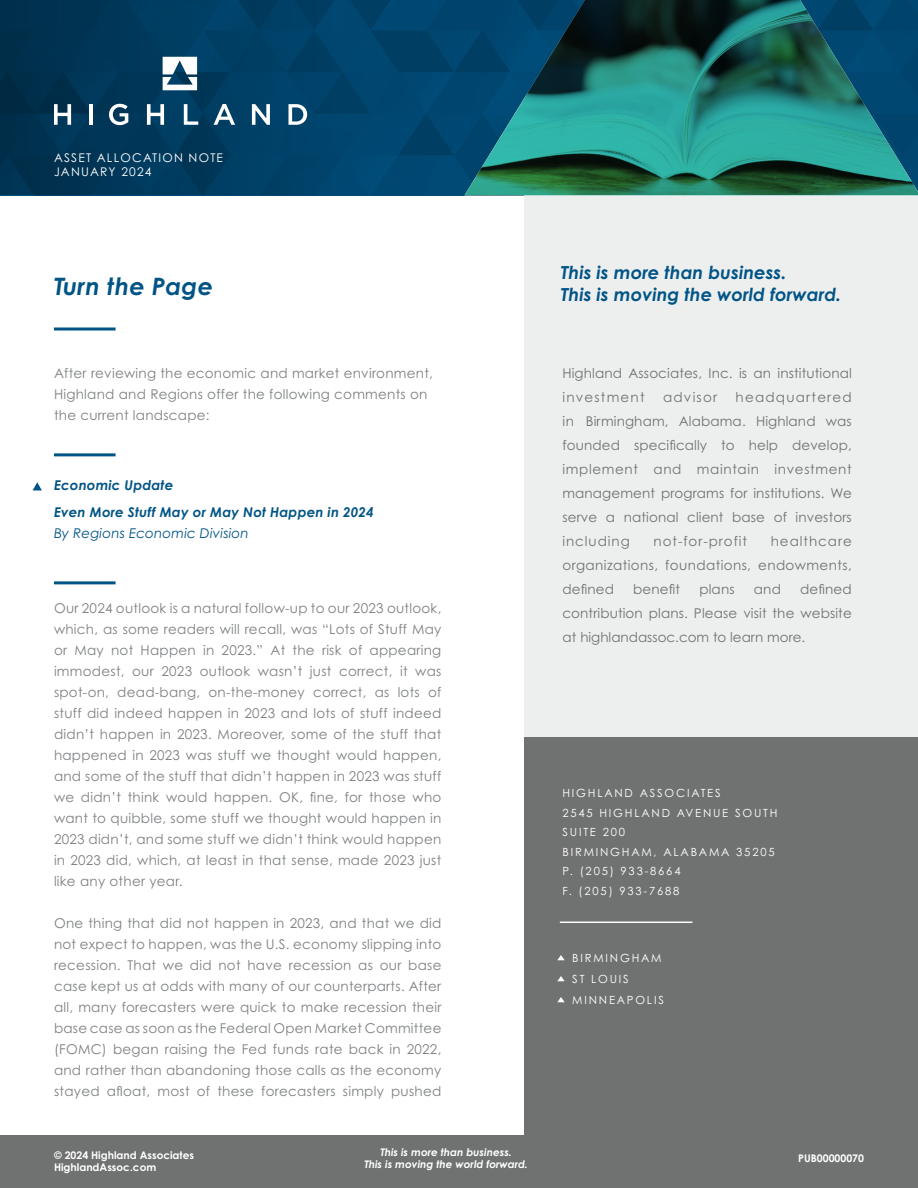
<style>
.page{position:relative;width:918px;height:1188px;background:#fff}
.page>*{position:absolute;margin:0;border:0;box-sizing:border-box;transform-origin:0 0}
.t1{font:italic 700 24px "Century Gothic Std";letter-spacing:.01em;color:#015486}
.t2{font:italic 700 18px/21.6px "Century Gothic Std";color:#015486}
.t3{font:13.5px/21px "Century Gothic Std";letter-spacing:.02em;color:#7e8083;text-align:justify}
.t4{font:13.5px/24px "Century Gothic Std";letter-spacing:.01em;color:#707271;text-align:justify}
.t5{font:italic 700 13.5px/26.7px "Century Gothic Std";letter-spacing:.01em;color:#015486}
.t6{font:italic 13.5px "Century Gothic Std";letter-spacing:.01em;color:#015486}
.t7{font:13.5px "Century Gothic Std";letter-spacing:.07em;color:#707271}
.t8{font:13.5px "Century Gothic Std";letter-spacing:.09em;color:#707271}
.t9{font:12px/14.4px "Century Gothic Std";letter-spacing:.1em;color:#fff}
.t10{font:11.25px/19.5px "Century Gothic Std";letter-spacing:.16em;color:#fff}
.t11{font:italic 700 10.5px/12.6px "Century Gothic Std";color:#fff;text-align:center}
.t12{font:700 10.5px/12.6px "Century Gothic Std";color:#fff}
.t13{font:700 10.5px "Century Gothic";color:#fff}
</style>
<div class="page">
<img style="left:362px;top:0;width:103px;height:195px">
<div style="left:0;top:0;width:362px;height:195px;background:linear-gradient(to right,#002f4c,#004670)"></div>
<svg style="left:163px;top:57px;width:34px;height:33px"></svg>
<svg style="left:54px;top:104px;width:17px;height:21px"></svg>
<hr style="left:89px;top:104px;width:4px;height:21px;background:#fff">
<svg style="left:109px;top:104px;width:19px;height:21px"></svg>
<svg style="left:147px;top:104px;width:17px;height:21px"></svg>
<svg style="left:184px;top:104px;width:14px;height:21px"></svg>
<svg style="left:214px;top:104px;width:21px;height:21px"></svg>
<svg style="left:252px;top:104px;width:18px;height:21px"></svg>
<svg style="left:288px;top:104px;width:19px;height:21px"></svg>
<div style="left:0;top:1135px;width:918px;height:53px;background:#707271"></div>
<svg style="left:33px;top:482px;width:9px;height:8px"></svg>
<hr style="left:54px;top:453px;width:62px;height:3px;background:#015486">
<hr style="left:54px;top:581px;width:62px;height:3px;background:#015486">
<hr style="left:54px;top:328px;width:62px;height:3px;background:#015486">
<div style="left:525px;top:195px;width:393px;height:756px;background:#edefef"></div>
<div style="left:525px;top:738px;width:393px;height:397px;background:#707271"></div>
<hr style="left:560px;top:922px;width:132px;height:1px;background:#fff">
<svg style="left:557px;top:955px;width:8px;height:5px"></svg>
<svg style="left:557px;top:976px;width:8px;height:5px"></svg>
<svg style="left:557px;top:997px;width:8px;height:5px"></svg>
<svg style="left:465px;top:0;width:453px;height:195px;background:#176769"></svg>
<p class="t9" style="left:54px;top:150px;width:171px">ASSET ALLOCATION NOTE<br>JANUARY 2024</p>
<h1 class="t1" style="left:54px;top:271px;width:161px">Turn the Page</h1>
<p class="t3" style="left:54px;top:363px;width:380px;text-align:left">After reviewing the economic and market environment,<br>Highland and Regions offer the following comments on the current landscape:</p>
<p class="t5" style="left:54px;top:471px;width:321px">Economic Update<br>Even More Stuff May or May Not Happen in 2024</p>
<p class="t6" style="left:54px;top:525px;width:196px">By Regions Economic Division</p>
<p class="t3" style="left:54px;top:597px;width:389px">Our 2024 outlook is a natural follow-up to our 2023 outlook, which, as some readers will recall, was “Lots of Stuff May or May not Happen in 2023.” At the risk of appearing immodest, our 2023 outlook wasn’t just correct, it was spot-on, dead-bang, on-the-money correct, as lots of stuff did indeed happen in 2023 and lots of stuff indeed didn’t happen in 2023. Moreover, some of the stuff that happened in 2023 was stuff we thought would happen, and some of the stuff that didn’t happen in 2023 was stuff we didn’t think would happen. OK, fine, for those who want to quibble, some stuff we thought would happen in 2023 didn’t, and some stuff we didn’t think would happen in 2023 did, which, at least in that sense, made 2023 just like any other year.</p>
<p class="t3" style="left:54px;top:913px;width:389px">One thing that did not happen in 2023, and that we did not expect to happen, was the U.S. economy slipping into recession. That we did not have recession as our base case kept us at odds with many of our counterparts. After all, many forecasters were quick to make recession their base case as soon as the Federal Open Market Committee (FOMC) began raising the Fed funds rate back in 2022, and rather than abandoning those calls as the economy stayed afloat, most of these forecasters simply pushed</p>
<p class="t12" style="left:54px;top:1149px;width:142px">© 2024 Highland Associates<br>HighlandAssoc.com</p>
<p class="t11" style="left:364px;top:1146px;width:165px">This is more than business.<br>This is moving the world forward.</p>
<h2 class="t2" style="left:561px;top:261px;width:282px">This is more than business.<br>This is moving the world forward.</h2>
<p class="t4" style="left:562px;top:361px;width:291px">Highland Associates, Inc. is an institutional investment</p>
<p class="t8" style="left:663px;top:389px;width:56px">advisor</p>
<p class="t4" style="left:562px;top:385px;width:291px;text-indent:173px">headquartered in Birmingham, Alabama. Highland was founded specifically to help develop, implement and maintain investment management programs for institutions. We serve a national client base of investors including</p>
<p class="t7" style="left:654px;top:533px;width:95px">not-for-profit</p>
<p class="t4" style="left:562px;top:529px;width:291px;text-indent:208px">healthcare organizations, foundations, endowments, defined</p>
<p class="t4" style="left:562px;top:577px;width:291px;text-indent:238px">defined contribution plans. Please visit the website at highlandassoc.com to learn more.</p>
<p class="t4" style="left:633px;top:577px;width:48px">benefit</p>
<p class="t4" style="left:699px;top:577px;width:37px">plans</p>
<p class="t4" style="left:754px;top:577px;width:28px">and</p>
<p class="t10" style="left:562px;top:783px;width:217px">HIGHLAND ASSOCIATES<br>2545 HIGHLAND AVENUE SOUTH<br>SUITE 200<br>BIRMINGHAM, ALABAMA 35205<br>P. (205) 933-8664<br>F. (205) 933-7688</p>
<p class="t10" style="left:572px;top:948px;width:93px;line-height:21px">BIRMINGHAM<br>ST LOUIS<br>MINNEAPOLIS</p>
<p class="t13" style="left:798px;top:1150px;width:67px">PUB00000070</p>
</div>
